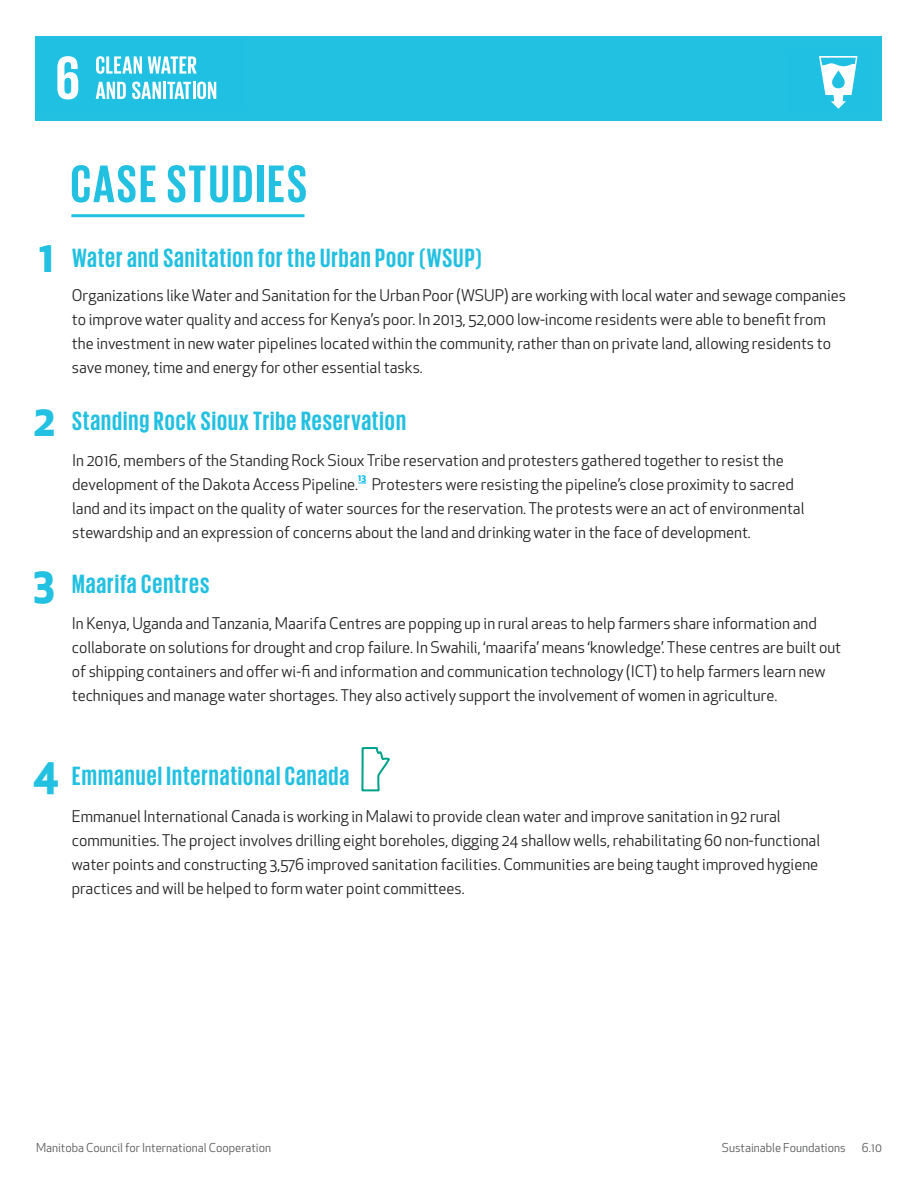
<style>
.page{position:relative;width:918px;height:1188px;background:#fff}
.page>*{position:absolute;margin:0;border:0;box-sizing:border-box;transform-origin:0 0}
.t1{font:700 54px "Giorgio Sans";letter-spacing:.05em;color:#22c0e1}
.t2{font:700 42px "Apex New";color:#22c0e1}
.t3{font:700 27px "Giorgio Sans";letter-spacing:.04em;color:#22c0e1}
.t4{font:15.75px/24px "Apex New";color:#231f20}
.t5{font:12px "Apex New";color:#57585a}
.t6{font:700 9px "Apex New";color:#00baf1}
</style>
<div class="page">
<hr style="left:71px;top:214px;width:233px;height:3px;background:#22c0e1">
<svg style="left:361px;top:747px;width:29px;height:45px"></svg>
<div style="left:36px;top:36px;width:846px;height:85px;background:#22c0e1"></div>
<svg style="left:819px;top:56px;width:39px;height:53px"></svg>
<svg style="left:57px;top:56px;width:21px;height:43px"></svg>
<svg style="left:96px;top:56px;width:46px;height:18px"></svg>
<svg style="left:148px;top:56px;width:49px;height:18px"></svg>
<svg style="left:96px;top:82px;width:30px;height:17px"></svg>
<svg style="left:132px;top:82px;width:29px;height:17px"></svg>
<hr style="left:163px;top:82px;width:3px;height:17px;background:#fff">
<svg style="left:167px;top:82px;width:49px;height:17px"></svg>
<p class="t2" style="left:39px;top:226px;width:17px">1</p>
<p class="t2" style="left:33px;top:390px;width:25px">2</p>
<p class="t1" style="left:70px;top:157px;width:238px">CASE STUDIES</p>
<p class="t3" style="left:72px;top:244px;width:411px">Water and Sanitation for the Urban Poor (WSUP)</p>
<p class="t4" style="left:72px;top:284px;width:776px">Organizations like Water and Sanitation for the Urban Poor (WSUP) are working with local water and sewage companies to improve water quality and access for Kenya’s poor. In 2013, 52,000 low-income residents were able to benefit from the investment in new water pipelines located within the community, rather than on private land, allowing residents to save money, time and energy for other essential tasks.</p>
<p class="t3" style="left:72px;top:407px;width:335px">Standing Rock Sioux Tribe Reservation</p>
<p class="t4" style="left:72px;top:448px;width:713px">In 2016, members of the Standing Rock Sioux Tribe reservation and protesters gathered together to resist the development of the Dakota Access Pipeline.</p>
<p class="t6" style="left:358px;top:471px;width:10px">13</p>
<p class="t4" style="left:72px;top:472px;width:734px;text-indent:299px">Protesters were resisting the pipeline’s close proximity to sacred land and its impact on the quality of water sources for the reservation. The protests were an act of environmental stewardship and an expression of concerns about the land and drinking water in the face of development.</p>
<p class="t2" style="left:33px;top:552px;width:24px">3</p>
<p class="t3" style="left:72px;top:571px;width:139px">Maarifa Centres</p>
<p class="t4" style="left:72px;top:612px;width:771px">In Kenya, Uganda and Tanzania, Maarifa Centres are popping up in rural areas to help farmers share information and collaborate on solutions for drought and crop failure. In Swahili, ‘maarifa’ means ‘knowledge’. These centres are built out of shipping containers and offer wi-fi and information and communication technology (ICT) to help farmers learn new techniques and manage water shortages. They also actively support the involvement of women in agriculture.</p>
<p class="t2" style="left:33px;top:744px;width:28px">4</p>
<p class="t3" style="left:72px;top:762px;width:279px">Emmanuel International Canada</p>
<p class="t4" style="left:72px;top:804px;width:750px">Emmanuel International Canada is working in Malawi to provide clean water and improve sanitation in 92 rural communities. The project involves drilling eight boreholes, digging 24 shallow wells, rehabilitating 60 non-functional water points and constructing 3,576 improved sanitation facilities. Communities are being taught improved hygiene practices and will be helped to form water point committees.</p>
<p class="t5" style="left:36px;top:1140px;width:237px">Manitoba Council for International Cooperation</p>
<p class="t5" style="left:722px;top:1140px;width:125px">Sustainable Foundations</p>
<p class="t5" style="left:862px;top:1140px;width:22px">6.10</p>
</div>
